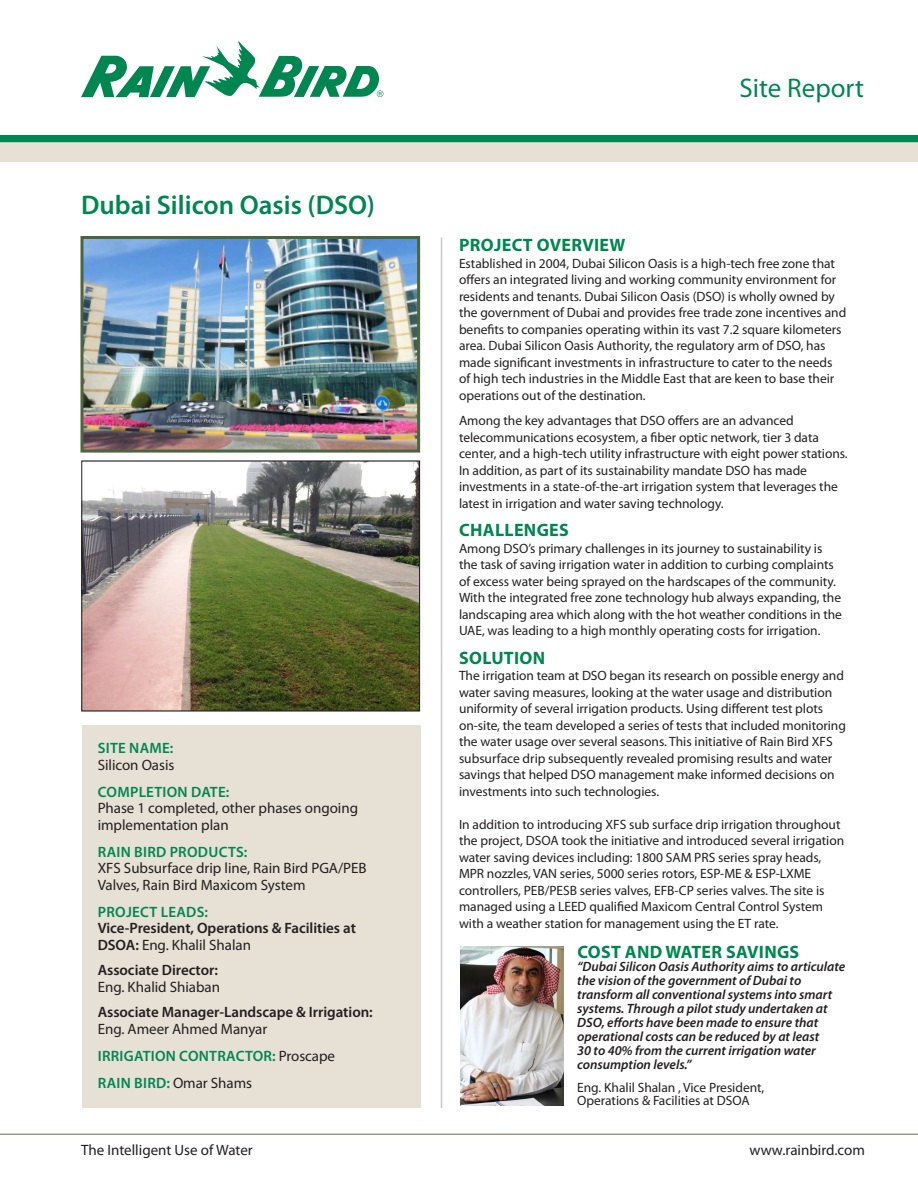
<style>
.page{position:relative;width:918px;height:1188px;background:#fff}
.page>*{position:absolute;margin:0;border:0;box-sizing:border-box;transform-origin:0 0}
.t1{font:600 27px "Myriad Pro";color:#008751}
.t2{font:27px "Myriad Pro";color:#008751}
.t3{font:700 18px "Myriad Pro";letter-spacing:.015em;color:#008751}
.t4{font:15px/16.5px "Myriad Pro";letter-spacing:-.005em;color:#231f20}
.t5{font:600 15px/16.5px "Myriad Pro";letter-spacing:-.005em;color:#231f20}
.t6{font:600 15px "Myriad Pro";letter-spacing:.015em;color:#008751}
.t7{font:13.5px/16.5px "Myriad Pro";letter-spacing:-.005em;color:#231f20}
.t8{font:italic 600 13.5px/14px "Myriad Pro";letter-spacing:-.005em;color:#231f20}
.s1{font-weight:400}
.s2{font-weight:400;color:#231f20}
</style>
<div class="page">
<div style="left:0;top:135px;width:918px;height:7px;background:#008751"></div>
<div style="left:0;top:142px;width:918px;height:20px;background:#e6e0d5"></div>
<hr style="left:0;top:1134px;width:918px;height:1px;background:#786441">
<svg style="left:81px;top:41px;width:302px;height:56px"></svg>
<div style="left:82px;top:726px;width:338px;height:382px;background:#e6e0d5"></div>
<hr style="left:441px;top:238px;width:1px;height:870px;background:#231f20">
<img style="left:83px;top:462px;width:335px;height:248px">
<div style="left:81px;top:460px;width:339px;height:252px;border:1px solid #231f20"></div>
<img style="left:85px;top:240px;width:331px;height:209px">
<div style="left:81px;top:236px;width:339px;height:217px;border:3px solid #4c653d"></div>
<img style="left:460px;top:946px;width:104px;height:159px">
<p class="t1" style="left:81px;top:187px;width:295px">Dubai Silicon Oasis (DSO)</p>
<p class="t6" style="left:98px;top:739px;width:77px">SITE NAME:</p>
<p class="t4" style="left:98px;top:756px;width:78px">Silicon Oasis</p>
<p class="t6" style="left:98px;top:782px;width:133px">COMPLETION DATE:</p>
<p class="t4" style="left:98px;top:800px;width:262px">Phase 1 completed, other phases ongoing implementation plan</p>
<p class="t6" style="left:98px;top:842px;width:151px">RAIN BIRD PRODUCTS:</p>
<p class="t4" style="left:98px;top:860px;width:270px">XFS Subsurface drip line, Rain Bird PGA/PEB<br>Valves, Rain Bird Maxicom System</p>
<p class="t6" style="left:98px;top:902px;width:112px">PROJECT LEADS:</p>
<p class="t5" style="left:98px;top:920px;width:260px">Vice-President, Operations &amp; Facilities at<br>DSOA: <span class="s1">Eng. Khalil Shalan</span></p>
<p class="t5" style="left:98px;top:962px;width:122px">Associate Director:</p>
<p class="t4" style="left:98px;top:978px;width:124px">Eng. Khalid Shiaban</p>
<p class="t5" style="left:98px;top:1004px;width:277px">Associate Manager-Landscape &amp; Irrigation:<br><span class="s1">Eng. Ameer Ahmed Manyar</span></p>
<p class="t6" style="left:98px;top:1046px;width:239px">IRRIGATION CONTRACTOR: <span class="s2">Proscape</span></p>
<p class="t6" style="left:98px;top:1073px;width:156px">RAIN BIRD: <span class="s2">Omar Shams</span></p>
<h1 class="t2" style="left:740px;top:71px;width:126px">Site Report</h1>
<p class="t3" style="left:459px;top:233px;width:168px">PROJECT OVERVIEW</p>
<p class="t7" style="left:459px;top:255px;width:389px">Established in 2004, Dubai Silicon Oasis is a high-tech free zone that offers an integrated living and working community environment for residents and tenants. Dubai Silicon Oasis (DSO) is wholly owned by the government of Dubai and provides free trade zone incentives and benefits to companies operating within its vast 7.2 square kilometers area. Dubai Silicon Oasis Authority, the regulatory arm of DSO, has made significant investments in infrastructure to cater to the needs of high tech industries in the Middle East that are keen to base their operations out of the destination.</p>
<p class="t7" style="left:459px;top:412px;width:390px">Among the key advantages that DSO offers are an advanced telecommunications ecosystem, a fiber optic network, tier 3 data center, and a high-tech utility infrastructure with eight power stations.<br>In addition, as part of its sustainability mandate DSO has made investments in a state-of-the-art irrigation system that leverages the latest in irrigation and water saving technology.</p>
<p class="t3" style="left:459px;top:518px;width:111px">CHALLENGES</p>
<p class="t7" style="left:459px;top:540px;width:385px">Among DSO’s primary challenges in its journey to sustainability is the task of saving irrigation water in addition to curbing complaints of excess water being sprayed on the hardscapes of the community.<br>With the integrated free zone technology hub always expanding, the landscaping area which along with the hot weather conditions in the UAE, was leading to a high monthly operating costs for irrigation.</p>
<p class="t3" style="left:459px;top:646px;width:88px">SOLUTION</p>
<p class="t7" style="left:459px;top:667px;width:388px">The irrigation team at DSO began its research on possible energy and water saving measures, looking at the water usage and distribution uniformity of several irrigation products. Using different test plots on-site, the team developed a series of tests that included monitoring the water usage over several seasons. This initiative of Rain Bird XFS subsurface drip subsequently revealed promising results and water savings that helped DSO management make informed decisions on investments into such technologies.</p>
<p class="t7" style="left:459px;top:816px;width:387px">In addition to introducing XFS sub surface drip irrigation throughout the project, DSOA took the initiative and introduced several irrigation water saving devices including: 1800 SAM PRS series spray heads, MPR nozzles, VAN series, 5000 series rotors, ESP-ME &amp; ESP-LXME controllers, PEB/PESB series valves, EFB-CP series valves. The site is managed using a LEED qualified Maxicom Central Control System with a weather station for management using the ET rate.</p>
<p class="t3" style="left:577px;top:940px;width:223px">COST AND WATER SAVINGS</p>
<p class="t8" style="left:577px;top:960px;width:270px">“Dubai Silicon Oasis Authority aims to articulate the vision of the government of Dubai to transform all conventional systems into smart systems. Through a pilot study undertaken at DSO, efforts have been made to ensure that operational costs can be reduced by at least<br>30 to 40% from the current irrigation water consumption levels.”</p>
<p class="t7" style="left:577px;top:1079px;width:189px">Eng. Khalil Shalan , Vice President,</p>
<p class="t7" style="left:577px;top:1092px;width:174px">Operations &amp; Facilities at DSOA</p>
<p class="t4" style="left:81px;top:1142px;width:173px">The Intelligent Use of Water</p>
<p class="t4" style="left:750px;top:1142px;width:117px">www.rainbird.com</p>
</div>
